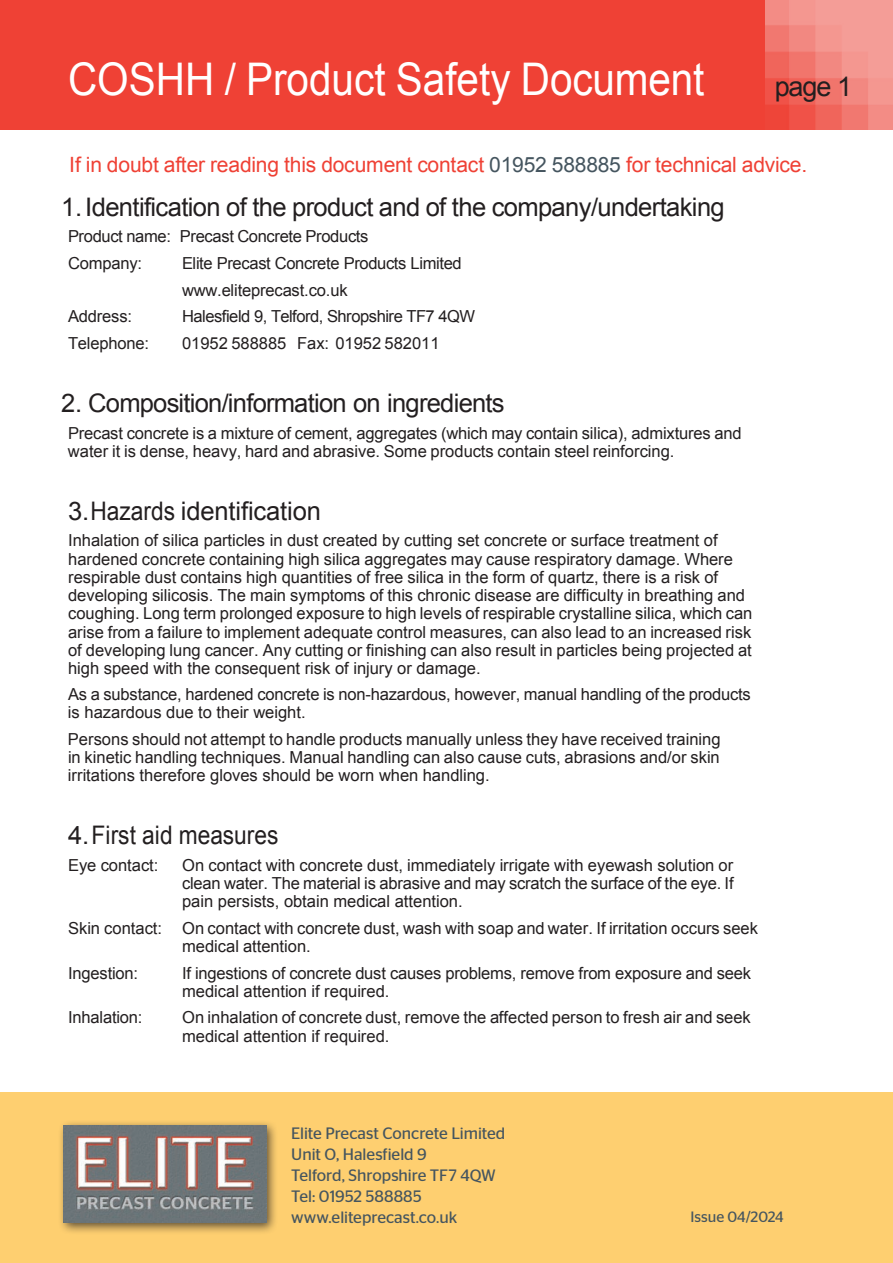
<style>
.page{position:relative;width:893px;height:1263px;background:#fff}
.page>*{position:absolute;margin:0;border:0;box-sizing:border-box;transform-origin:0 0}
.t1{font:45px "Arial";color:#fff;scale:.9 1}
.t2{font:27px "Arial";color:#231f20}
.t3{font:25.5px "Arial";letter-spacing:-.025em;color:#231f20}
.t4{font:25.5px "Arial";letter-spacing:-.005em;color:#231f20}
.t5{font:25.5px "Arial";color:#231f20}
.t6{font:21px "Arial";letter-spacing:-.01em;color:#ef4135}
.t7{font:16.5px/18.1px "Arial";letter-spacing:-.005em;color:#231f20}
.t8{font:16.5px "Stag Sans";color:#45555f}
.t9{font:16.5px "Arial";letter-spacing:-.035em;color:#231f20}
.t10{font:16.5px/21px "Arial";letter-spacing:-.005em;color:#45555f}
.t11{font:16.5px "Arial";letter-spacing:-.005em;color:#45555f;scale:.88 1}
.t12{font:16.5px "Arial";letter-spacing:-.025em;color:#45555f}
.t13{font:15px "Stag Sans";color:#45555f}
.s1{color:#45555f}
</style>
<div class="page">
<div style="left:0;top:0;width:893px;height:129px;background:#ef4135"></div>
<img style="left:766px;top:0;width:127px;height:129px">
<div style="left:0;top:1093px;width:893px;height:170px;background:#fecf70"></div>
<div style="left:58px;top:1119px;width:221px;height:115px;background:#231f20;opacity:.75"></div>
<img style="left:64px;top:1125px;width:202px;height:97px">
<p class="t1" style="left:68px;top:49px;width:709px">COSHH / Product Safety Document</p>
<p class="t2" style="left:775px;top:68px;width:79px">page 1</p>
<p class="t6" style="left:69px;top:151px;width:739px">If in doubt after reading this document contact <span class="s1">01952 588885</span> for technical advice.</p>
<p class="t3" style="left:61px;top:190px;width:665px">1. Identification of the product and of the company/undertaking</p>
<p class="t7" style="left:68px;top:223px;width:302px;line-height:26.8px">Product name: Precast Concrete Products<br>Company:</p>
<p class="t7" style="left:182px;top:250px;width:281px;line-height:26.7px">Elite Precast Concrete Products Limited www.eliteprecast.co.uk</p>
<p class="t7" style="left:68px;top:308px;width:65px">Address:</p>
<p class="t9" style="left:182px;top:306px;width:295px">Halesfield 9, Telford, Shropshire TF7 4QW</p>
<p class="t7" style="left:68px;top:334px;width:83px">Telephone:</p>
<p class="t7" style="left:182px;top:334px;width:259px">01952 588885 Fax: 01952 582011</p>
<p class="t3" style="left:61px;top:386px;width:445px">2. Composition/information on ingredients</p>
<p class="t7" style="left:68px;top:424px;width:675px">Precast concrete is a mixture of cement, aggregates (which may contain silica), admixtures and water it is dense, heavy, hard and abrasive. Some products contain steel reinforcing.</p>
<p class="t4" style="left:68px;top:494px;width:254px">3. Hazards identification</p>
<p class="t7" style="left:68px;top:532px;width:686px">Inhalation of silica particles in dust created by cutting set concrete or surface treatment of hardened concrete containing high silica aggregates may cause respiratory damage. Where respirable dust contains high quantities of free silica in the form of quartz, there is a risk of developing silicosis. The main symptoms of this chronic disease are difficulty in breathing and coughing. Long term prolonged exposure to high levels of respirable crystalline silica, which can arise from a failure to implement adequate control measures, can also lead to an increased risk of developing lung cancer. Any cutting or finishing can also result in particles being projected at high speed with the consequent risk of injury or damage.</p>
<p class="t7" style="left:68px;top:685px;width:684px">As a substance, hardened concrete is non-hazardous, however, manual handling of the products is hazardous due to their weight.</p>
<p class="t7" style="left:68px;top:730px;width:654px;text-align:justify">Persons should not attempt to handle products manually unless they have received training in kinetic handling techniques. Manual handling can also cause cuts, abrasions and/or skin irritations therefore gloves should be worn when handling.</p>
<p class="t5" style="left:68px;top:819px;width:212px">4. First aid measures</p>
<p class="t7" style="left:68px;top:856px;width:92px">Eye contact:</p>
<p class="t7" style="left:182px;top:856px;width:553px;text-align:justify">On contact with concrete dust, immediately irrigate with eyewash solution or clean water. The material is abrasive and may scratch the surface of the eye. If pain persists, obtain medical attention.</p>
<p class="t7" style="left:182px;top:919px;width:577px;text-indent:-114px">Skin contact: On contact with concrete dust, wash with soap and water. If irritation occurs seek medical attention.</p>
<p class="t7" style="left:68px;top:964px;width:72px">Ingestion:</p>
<p class="t7" style="left:182px;top:964px;width:570px">If ingestions of concrete dust causes problems, remove from exposure and seek medical attention if required.</p>
<p class="t7" style="left:68px;top:1009px;width:76px">Inhalation:</p>
<p class="t7" style="left:182px;top:1009px;width:570px">On inhalation of concrete dust, remove the affected person to fresh air and seek medical attention if required.</p>
<p class="t8" style="left:291px;top:1124px;width:216px">Elite Precast Concrete Limited</p>
<p class="t8" style="left:291px;top:1145px;width:137px">Unit O, Halesfield 9</p>
<p class="t8" style="left:291px;top:1166px;width:206px">Telford, Shropshire TF7 4QW</p>
<p class="t8" style="left:291px;top:1187px;width:132px">Tel: 01952 588885</p>
<p class="t8" style="left:291px;top:1208px;width:167px">www.eliteprecast.co.uk</p>
<p class="t13" style="left:690px;top:1208px;width:95px">Issue 04/2024</p>
<p class="t10" style="left:395px;top:1123px;width:11px">o</p>
<p class="t10" style="left:485px;top:1123px;width:20px">ed</p>
<p class="t10" style="left:338px;top:1144px;width:97px">, Halesfield 9 ,</p>
<p class="t12" style="left:389px;top:1165px;width:107px">shire TF7 4QW</p>
<p class="t10" style="left:301px;top:1186px;width:83px">el: 01952 5</p>
<p class="t10" style="left:411px;top:1186px;width:20px">85</p>
<p class="t10" style="left:326px;top:1207px;width:6px">.</p>
<p class="t10" style="left:369px;top:1207px;width:50px">reca .</p>
<p class="t11" style="left:690px;top:1206px;width:114px">Issue 04/2024</p>
</div>
